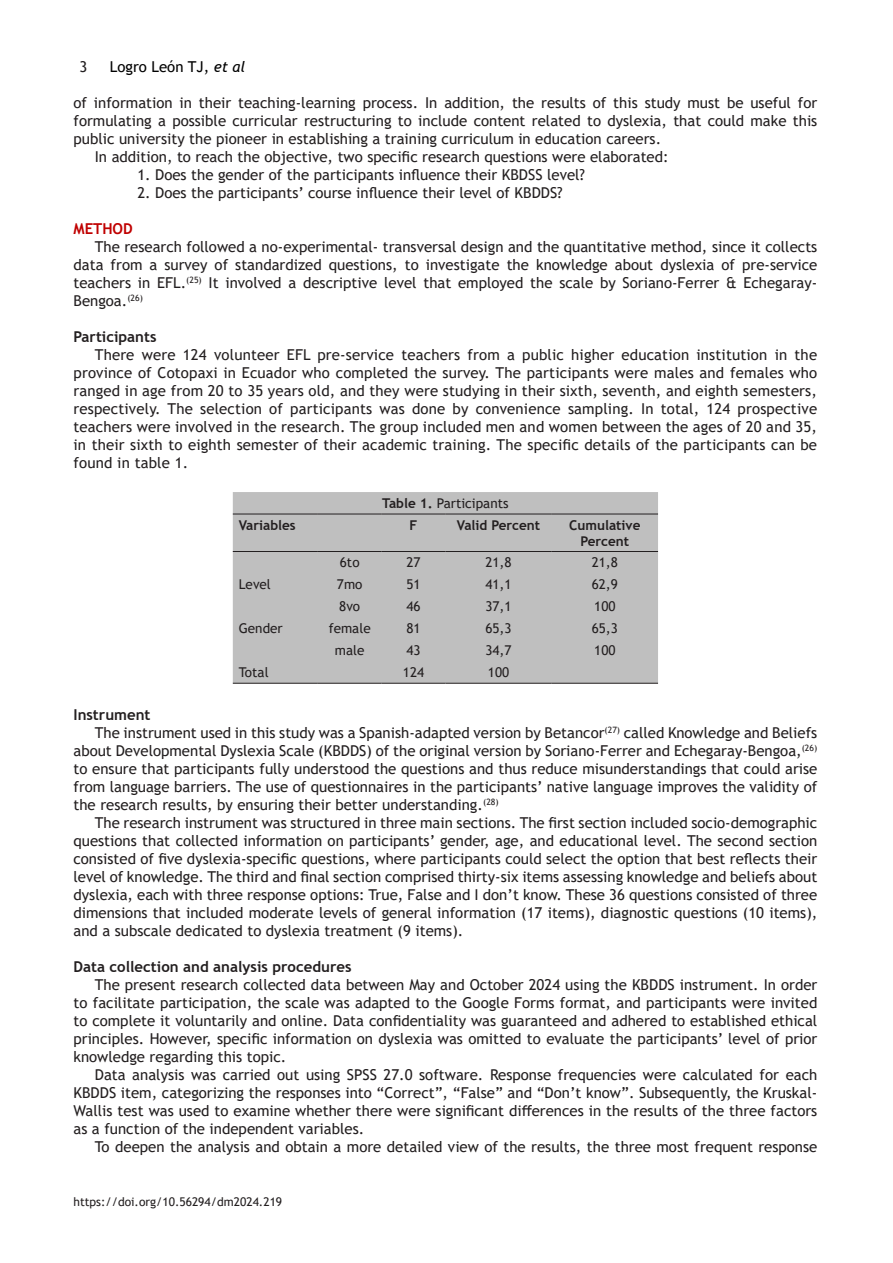
<style>
.page{position:relative;width:893px;height:1263px;background:#fff}
.page>*{position:absolute;margin:0;border:0;box-sizing:border-box;transform-origin:0 0}
.t1{font:15px/18px "Trebuchet MS";color:#231f20;text-align:justify}
.t2{font:700 15px "Trebuchet MS";color:#231f20}
.t3{font:15px "Trebuchet MS";color:#000}
.t4{font:700 15px "Trebuchet MS";color:#c00000}
.t5{font:13.5px "Trebuchet MS";color:#231f20}
.t6{font:700 13.5px/15.5px "Trebuchet MS";color:#231f20;text-align:center}
.t7{font:12px "Trebuchet MS";color:#231f20}
.s1{font-style:italic}
.s2{font-weight:700}
</style>
<div class="page">
<div style="left:233px;top:492px;width:425px;height:191px;background:#bfbfbf"></div>
<hr style="left:233px;top:514px;width:85px;height:1px;background:#231f20">
<hr style="left:318px;top:514px;width:64px;height:1px;background:#231f20">
<hr style="left:382px;top:514px;width:63px;height:1px;background:#231f20">
<hr style="left:445px;top:514px;width:107px;height:1px;background:#231f20">
<hr style="left:552px;top:514px;width:106px;height:1px;background:#231f20">
<hr style="left:233px;top:551px;width:85px;height:1px;background:#231f20">
<hr style="left:318px;top:551px;width:64px;height:1px;background:#231f20">
<hr style="left:382px;top:551px;width:63px;height:1px;background:#231f20">
<hr style="left:445px;top:551px;width:107px;height:1px;background:#231f20">
<hr style="left:552px;top:551px;width:106px;height:1px;background:#231f20">
<hr style="left:233px;top:683px;width:85px;height:1px;background:#231f20">
<hr style="left:318px;top:683px;width:64px;height:1px;background:#231f20">
<hr style="left:382px;top:683px;width:63px;height:1px;background:#231f20">
<hr style="left:445px;top:683px;width:107px;height:1px;background:#231f20">
<hr style="left:552px;top:683px;width:106px;height:1px;background:#231f20">
<p class="t1" style="left:80px;top:58px;width:9px">3</p>
<p class="t3" style="left:110px;top:57px;width:137px">Logro León TJ, <span class="s1">et al</span></p>
<p class="t1" style="left:74px;top:94px;width:745px">of information in their teaching-learning process. In addition, the results of this study must be useful for formulating a possible curricular restructuring to include content related to dyslexia, that could make this public university the pioneer in establishing a training curriculum in education careers.</p>
<p class="t1" style="left:95px;top:148px;width:575px">In addition, to reach the objective, two specific research questions were elaborated:</p>
<p class="t1" style="left:137px;top:166px;width:449px">1. Does the gender of the participants influence their KBDSS level?</p>
<p class="t1" style="left:137px;top:184px;width:427px">2. Does the participants’ course influence their level of KBDDS?</p>
<p class="t4" style="left:74px;top:219px;width:61px">METHOD</p>
<p class="t1" style="left:74px;top:238px;width:745px;text-indent:21px">The research followed a no-experimental- transversal design and the quantitative method, since it collects data from a survey of standardized questions, to investigate the knowledge about dyslexia of pre-service teachers in EFL.<sup>(25)</sup> It involved a descriptive level that employed the scale by Soriano-Ferrer &amp; Echegaray-Bengoa.<sup>(26)</sup></p>
<p class="t2" style="left:74px;top:327px;width:85px">Participants</p>
<p class="t1" style="left:74px;top:346px;width:745px;text-indent:21px">There were 124 volunteer EFL pre-service teachers from a public higher education institution in the province of Cotopaxi in Ecuador who completed the survey. The participants were males and females who ranged in age from 20 to 35 years old, and they were studying in their sixth, seventh, and eighth semesters, respectively. The selection of participants was done by convenience sampling. In total, 124 prospective teachers were involved in the research. The group included men and women between the ages of 20 and 35, in their sixth to eighth semester of their academic training. The specific details of the participants can be found in table 1.</p>
<p class="t5" style="left:382px;top:495px;width:128px"><span class="s2">Table 1.</span> Participants</p>
<p class="t6" style="left:239px;top:517px;width:58px">Variables</p>
<p class="t6" style="left:410px;top:517px;width:9px">F</p>
<p class="t6" style="left:457px;top:517px;width:85px">Valid Percent</p>
<p class="t6" style="left:569px;top:517px;width:73px">Cumulative<br>Percent</p>
<p class="t5" style="left:340px;top:554px;width:21px">6to</p>
<p class="t5" style="left:406px;top:554px;width:16px">27</p>
<p class="t5" style="left:485px;top:554px;width:28px">21,8</p>
<p class="t5" style="left:592px;top:554px;width:28px">21,8</p>
<p class="t5" style="left:239px;top:576px;width:34px">Level</p>
<p class="t5" style="left:337px;top:576px;width:27px">7mo</p>
<p class="t5" style="left:406px;top:576px;width:16px">51</p>
<p class="t5" style="left:485px;top:576px;width:28px">41,1</p>
<p class="t5" style="left:592px;top:576px;width:28px">62,9</p>
<p class="t5" style="left:339px;top:598px;width:22px">8vo</p>
<p class="t5" style="left:406px;top:598px;width:16px">46</p>
<p class="t5" style="left:485px;top:598px;width:28px">37,1</p>
<p class="t5" style="left:594px;top:598px;width:23px">100</p>
<p class="t5" style="left:239px;top:620px;width:45px">Gender</p>
<p class="t5" style="left:329px;top:620px;width:43px">female</p>
<p class="t5" style="left:406px;top:620px;width:16px">81</p>
<p class="t5" style="left:485px;top:620px;width:28px">65,3</p>
<p class="t5" style="left:592px;top:620px;width:28px">65,3</p>
<p class="t5" style="left:335px;top:642px;width:31px">male</p>
<p class="t5" style="left:406px;top:642px;width:16px">43</p>
<p class="t5" style="left:485px;top:642px;width:28px">34,7</p>
<p class="t5" style="left:594px;top:642px;width:23px">100</p>
<p class="t5" style="left:239px;top:664px;width:31px">Total</p>
<p class="t5" style="left:403px;top:664px;width:23px">124</p>
<p class="t5" style="left:488px;top:664px;width:23px">100</p>
<p class="t2" style="left:74px;top:705px;width:78px">Instrument</p>
<p class="t1" style="left:74px;top:724px;width:745px;text-indent:21px">The instrument used in this study was a Spanish-adapted version by Betancor<sup>(27)</sup> called Knowledge and Beliefs about Developmental Dyslexia Scale (KBDDS) of the original version by Soriano-Ferrer and Echegaray-Bengoa,<sup>(26) </sup>to ensure that participants fully understood the questions and thus reduce misunderstandings that could arise from language barriers. The use of questionnaires in the participants’ native language improves the validity of the research results, by ensuring their better understanding.<sup>(28)</sup></p>
<p class="t1" style="left:74px;top:814px;width:745px;text-indent:21px">The research instrument was structured in three main sections. The first section included socio-demographic questions that collected information on participants’ gender, age, and educational level. The second section consisted of five dyslexia-specific questions, where participants could select the option that best reflects their level of knowledge. The third and final section comprised thirty-six items assessing knowledge and beliefs about dyslexia, each with three response options: True, False and I don’t know. These 36 questions consisted of three dimensions that included moderate levels of general information (17 items), diagnostic questions (10 items), and a subscale dedicated to dyslexia treatment (9 items).</p>
<p class="t2" style="left:74px;top:957px;width:279px">Data collection and analysis procedures</p>
<p class="t1" style="left:74px;top:976px;width:745px;text-indent:21px">The present research collected data between May and October 2024 using the KBDDS instrument. In order to facilitate participation, the scale was adapted to the Google Forms format, and participants were invited to complete it voluntarily and online. Data confidentiality was guaranteed and adhered to established ethical principles. However, specific information on dyslexia was omitted to evaluate the participants’ level of prior knowledge regarding this topic.</p>
<p class="t1" style="left:74px;top:1066px;width:745px;text-indent:21px">Data analysis was carried out using SPSS 27.0 software. Response frequencies were calculated for each KBDDS item, categorizing the responses into “Correct”, “False” and “Don’t know”. Subsequently, the Kruskal-Wallis test was used to examine whether there were significant differences in the results of the three factors as a function of the independent variables.</p>
<p class="t1" style="left:95px;top:1138px;width:724px">To deepen the analysis and obtain a more detailed view of the results, the three most frequent response</p>
<p class="t7" style="left:74px;top:1194px;width:210px">https://doi.org/10.56294/dm2024.219</p>
</div>
